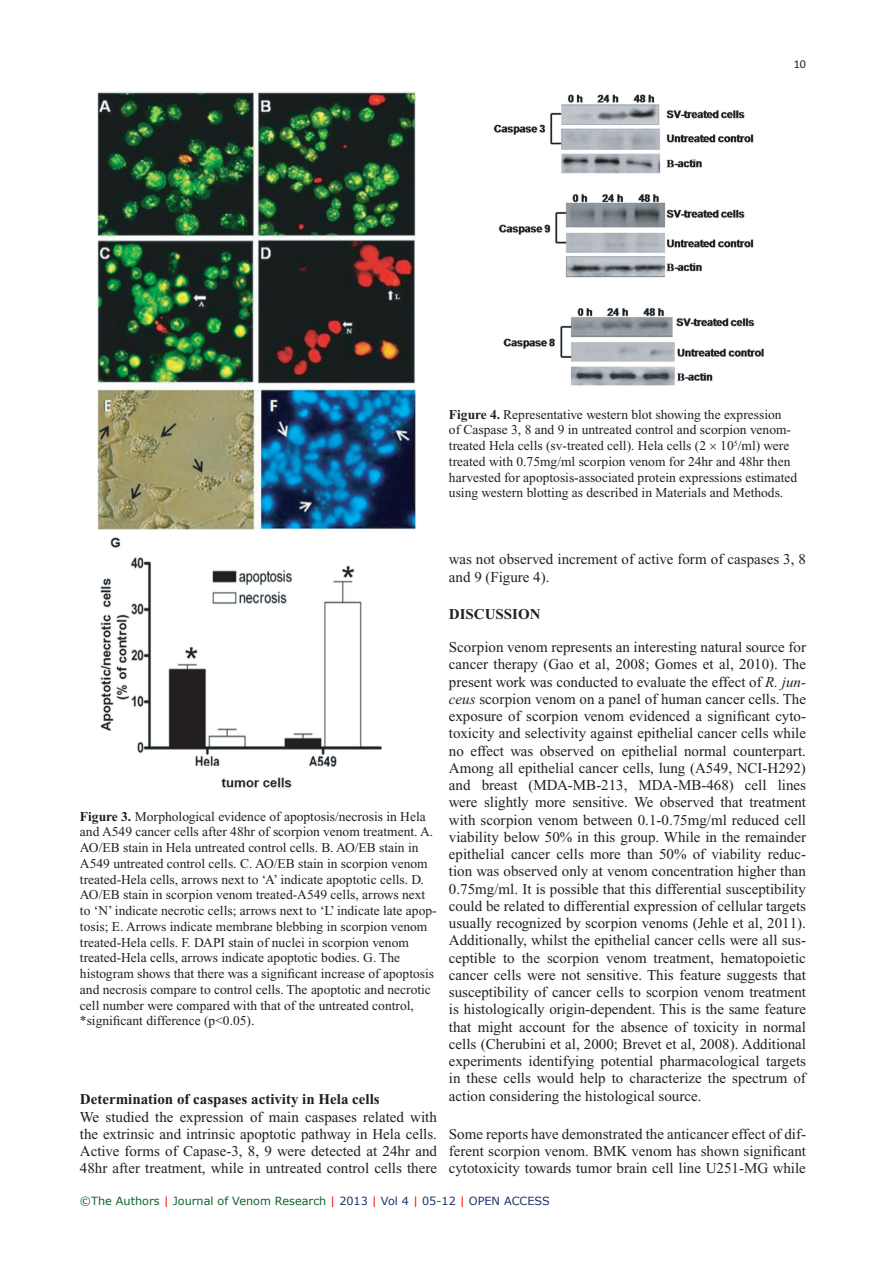
<style>
.page{position:relative;width:893px;height:1263px;background:#fff}
.page>*{position:absolute;margin:0;border:0;box-sizing:border-box;transform-origin:0 0}
.TXT{font:15px/17.2px "Times New Roman";color:#231f20;text-align:justify}
.t1{font:700 15px "Times New Roman";color:#231f20}
.FC{font:13.5px/15.8px "Times New Roman";color:#231f20}
.t2{font:12px "Calibri";color:#231f20}
.t3{font:11.25px "Verdana";color:#116232}
.s1{font-weight:700}
.s2{font-style:italic}
.s3{color:#f00}
.s4{color:#1c3265}
</style>
<div class="page">
<img style="left:97px;top:92px;width:319px;height:696px">
<img style="left:493px;top:94px;width:271px;height:292px">
<p class="t2" style="left:794px;top:56px;width:14px">10</p>
<p class="FC" style="left:449px;top:406px;width:350px"><span class="s1">Figure 4.</span> Representative western blot showing the expression<br>of Caspase 3, 8 and 9 in untreated control and scorpion venom&shy;treated Hela cells (sv-treated cell). Hela cells (2 10<sup>5</sup>/ml) were treated with 0.75mg/ml scorpion venom for 24hr and 48hr then harvested for apoptosis-associated protein expressions estimated using western blotting as described in Materials and Methods.</p>
<p class="FC" style="left:80px;top:808px;width:358px"><span class="s1">Figure 3.</span> Morphological evidence of apoptosis/necrosis in Hela and A549 cancer cells after 48hr of scorpion venom treatment. A.<br>AO/EB stain in Hela untreated control cells. B. AO/EB stain in A549 untreated control cells. C. AO/EB stain in scorpion venom treated-Hela cells, arrows next to ‘A’ indicate apoptotic cells. D.<br>AO/EB stain in scorpion venom treated-A549 cells, arrows next to ‘N’ indicate necrotic cells; arrows next to ‘L’ indicate late apop&shy;tosis; E. Arrows indicate membrane blebbing in scorpion venom treated-Hela cells. F. DAPI stain of nuclei in scorpion venom treated-Hela cells, arrows indicate apoptotic bodies. G. The histogram shows that there was a significant increase of apoptosis and necrosis compare to control cells. The apoptotic and necrotic cell number were compared with that of the untreated control, *significant difference (p&lt;0.05).</p>
<h2 class="t1" style="left:80px;top:1091px;width:301px">Determination of caspases activity in Hela cells</h2>
<p class="TXT" style="left:80px;top:1108px;width:359px">We studied the expression of main caspases related with the extrinsic and intrinsic apoptotic pathway in Hela cells.<br>Active forms of Capase-3, 8, 9 were detected at 24hr and 48hr after treatment, while in untreated control cells there</p>
<p class="TXT" style="left:449px;top:551px;width:359px">was not observed increment of active form of caspases 3, 8 and 9 (Figure 4).</p>
<h1 class="t1" style="left:449px;top:606px;width:93px">DISCUSSION</h1>
<p class="TXT" style="left:449px;top:638px;width:359px">Scorpion venom represents an interesting natural source for cancer therapy (Gao et al, 2008; Gomes et al, 2010). The present work was conducted to evaluate the effect of <span class="s2">R. jun&shy;ceus</span> scorpion venom on a panel of human cancer cells. The exposure of scorpion venom evidenced a significant cyto&shy;toxicity and selectivity against epithelial cancer cells while no effect was observed on epithelial normal counterpart.<br>Among all epithelial cancer cells, lung (A549, NCI-H292) and breast (MDA-MB-213, MDA-MB-468) cell lines were slightly more sensitive. We observed that treatment with scorpion venom between 0.1-0.75mg/ml reduced cell viability below 50% in this group. While in the remainder epithelial cancer cells more than 50% of viability reduc&shy;tion was observed only at venom concentration higher than 0.75mg/ml. It is possible that this differential susceptibility could be related to differential expression of cellular targets usually recognized by scorpion venoms (Jehle et al, 2011).<br>Additionally, whilst the epithelial cancer cells were all sus&shy;ceptible to the scorpion venom treatment, hematopoietic cancer cells were not sensitive. This feature suggests that susceptibility of cancer cells to scorpion venom treatment is histologically origin-dependent. This is the same feature that might account for the absence of toxicity in normal cells (Cherubini et al, 2000; Brevet et al, 2008). Additional experiments identifying potential pharmacological targets in these cells would help to characterize the spectrum of action considering the histological source.</p>
<p class="TXT" style="left:449px;top:1125px;width:359px">Some reports have demonstrated the anticancer effect of dif&shy;ferent scorpion venom. BMK venom has shown significant cytotoxicity towards tumor brain cell line U251-MG while</p>
<p class="t3" style="left:80px;top:1194px;width:471px">©The Authors <span class="s3">|</span> Journal of Venom Research <span class="s3">|</span> <span class="s4">2013</span> <span class="s3">|</span> <span class="s4">Vol 4</span> <span class="s3">|</span> <span class="s4">05-12</span> <span class="s3">|</span> <span class="s4">OPEN ACCESS</span></p>
</div>
